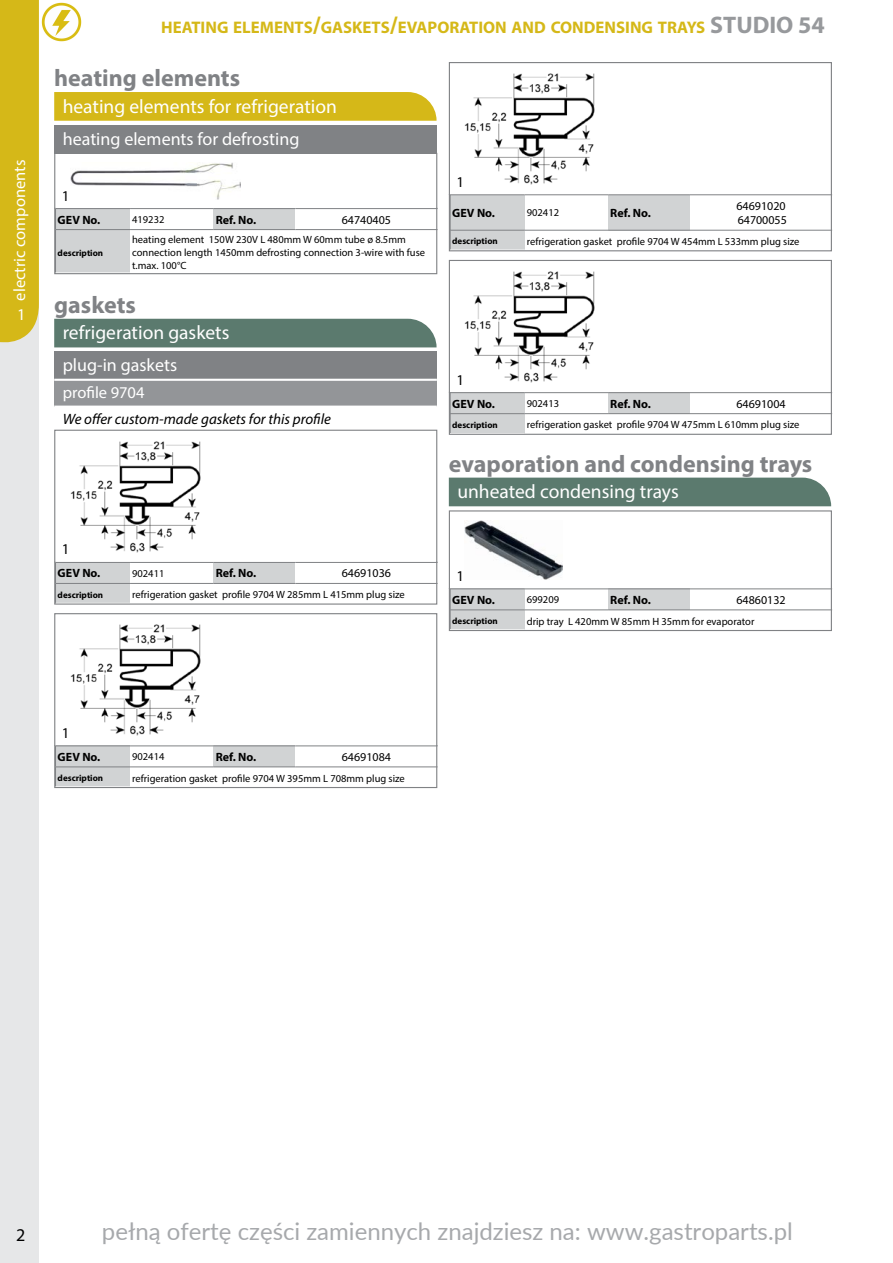
<style>
.page{position:relative;width:893px;height:1263px;background:#fff}
.page>*{position:absolute;margin:0;border:0;box-sizing:border-box;transform-origin:0 0}
.t1{font:24px "Lato";color:#a7a9ac}
.t2{font:700 24px "Myriad Pro";color:#808285}
.t3{font:19.5px "Myriad Pro";color:#fff}
.t4{font:18px "Myriad Pro";color:#fff}
.t5{font:18px "Myriad Pro";color:#000}
.t6{font:700 16.8px "Myriad Pro";color:#d5b818}
.t7{font:16.5px "Myriad Pro";color:#fff}
.t8{font:italic 15px "Myriad Pro";color:#000}
.t9{font:15px "Myriad Pro";color:#000}
.t10{font:700 12px "Myriad Pro";color:#000}
.t11{font:12px/14.4px "Myriad Pro";color:#000}
.t12{font:10.5px/12.6px "Myriad Pro";color:#000}
.t13{font:700 9px "Myriad Pro";color:#000}
.s1{font-size:24px}
.s2{font-size:24px;color:#97999c}
</style>
<div class="page">
<div style="left:0;top:0;width:39px;height:1263px;background:#e6e7e8"></div>
<div style="left:0;top:0;width:39px;height:342px;background:#d5b818"></div>
<div style="left:54px;top:125px;width:383px;height:28px;background:#808285"></div>
<div style="left:54px;top:92px;width:383px;height:29px;background:#d5b818"></div>
<img style="left:70px;top:162px;width:170px;height:37px">
<div style="left:54px;top:153px;width:383px;height:56px;border:1px solid #808285"></div>
<div style="left:56px;top:209px;width:74px;height:21px;background:#d1d3d4"></div>
<div style="left:214px;top:209px;width:81px;height:21px;background:#d1d3d4"></div>
<div style="left:56px;top:230px;width:74px;height:43px;background:#d1d3d4"></div>
<hr style="left:55px;top:229px;width:75px;height:1px;background:#808285">
<hr style="left:130px;top:229px;width:84px;height:1px;background:#808285">
<hr style="left:214px;top:229px;width:81px;height:1px;background:#808285">
<hr style="left:295px;top:229px;width:142px;height:1px;background:#808285">
<div style="left:54px;top:207px;width:383px;height:67px;border:1px solid #808285"></div>
<div style="left:54px;top:352px;width:383px;height:28px;background:#808285"></div>
<div style="left:54px;top:380px;width:383px;height:27px;background:#939598"></div>
<hr style="left:54px;top:379px;width:383px;height:2px;background:#fff">
<hr style="left:54px;top:406px;width:383px;height:2px;background:#fff">
<div style="left:54px;top:319px;width:383px;height:28px;background:#5b7a6e"></div>
<img style="left:70px;top:441px;width:131px;height:112px">
<div style="left:54px;top:430px;width:383px;height:133px;border:1px solid #808285"></div>
<div style="left:56px;top:562px;width:74px;height:21px;background:#d1d3d4"></div>
<div style="left:214px;top:562px;width:81px;height:21px;background:#d1d3d4"></div>
<div style="left:56px;top:583px;width:74px;height:20px;background:#d1d3d4"></div>
<hr style="left:55px;top:583px;width:75px;height:1px;background:#808285">
<hr style="left:130px;top:583px;width:84px;height:1px;background:#808285">
<hr style="left:214px;top:583px;width:81px;height:1px;background:#808285">
<hr style="left:295px;top:583px;width:142px;height:1px;background:#808285">
<div style="left:54px;top:561px;width:383px;height:44px;border:1px solid #808285"></div>
<img style="left:70px;top:624px;width:131px;height:112px">
<div style="left:54px;top:613px;width:383px;height:133px;border:1px solid #808285"></div>
<div style="left:56px;top:746px;width:74px;height:21px;background:#d1d3d4"></div>
<div style="left:214px;top:746px;width:81px;height:21px;background:#d1d3d4"></div>
<div style="left:56px;top:767px;width:74px;height:20px;background:#d1d3d4"></div>
<hr style="left:55px;top:746px;width:75px;height:1px;background:#808285">
<hr style="left:130px;top:746px;width:84px;height:1px;background:#808285">
<hr style="left:214px;top:746px;width:81px;height:1px;background:#808285">
<hr style="left:295px;top:746px;width:142px;height:1px;background:#808285">
<hr style="left:55px;top:767px;width:75px;height:1px;background:#808285">
<hr style="left:130px;top:767px;width:84px;height:1px;background:#808285">
<hr style="left:214px;top:767px;width:81px;height:1px;background:#808285">
<hr style="left:295px;top:767px;width:142px;height:1px;background:#808285">
<div style="left:54px;top:744px;width:383px;height:44px;border:1px solid #808285"></div>
<img style="left:465px;top:73px;width:130px;height:112px">
<div style="left:449px;top:62px;width:383px;height:133px;border:1px solid #808285"></div>
<div style="left:450px;top:195px;width:75px;height:35px;background:#d1d3d4"></div>
<div style="left:608px;top:195px;width:82px;height:35px;background:#d1d3d4"></div>
<div style="left:450px;top:230px;width:75px;height:20px;background:#d1d3d4"></div>
<hr style="left:450px;top:195px;width:75px;height:1px;background:#808285">
<hr style="left:525px;top:195px;width:83px;height:1px;background:#808285">
<hr style="left:608px;top:195px;width:82px;height:1px;background:#808285">
<hr style="left:690px;top:195px;width:142px;height:1px;background:#808285">
<hr style="left:450px;top:230px;width:75px;height:1px;background:#808285">
<hr style="left:525px;top:230px;width:83px;height:1px;background:#808285">
<hr style="left:608px;top:230px;width:82px;height:1px;background:#808285">
<hr style="left:690px;top:230px;width:142px;height:1px;background:#808285">
<div style="left:449px;top:193px;width:383px;height:58px;border:1px solid #808285"></div>
<img style="left:465px;top:271px;width:130px;height:112px">
<div style="left:449px;top:260px;width:383px;height:133px;border:1px solid #808285"></div>
<div style="left:450px;top:393px;width:75px;height:21px;background:#d1d3d4"></div>
<div style="left:608px;top:393px;width:82px;height:21px;background:#d1d3d4"></div>
<div style="left:450px;top:414px;width:75px;height:19px;background:#d1d3d4"></div>
<hr style="left:450px;top:413px;width:75px;height:1px;background:#808285">
<hr style="left:525px;top:413px;width:83px;height:1px;background:#808285">
<hr style="left:608px;top:413px;width:82px;height:1px;background:#808285">
<hr style="left:690px;top:413px;width:142px;height:1px;background:#808285">
<div style="left:449px;top:391px;width:383px;height:44px;border:1px solid #808285"></div>
<div style="left:449px;top:478px;width:382px;height:28px;background:#5b7a6e"></div>
<img style="left:465px;top:520px;width:98px;height:60px">
<div style="left:449px;top:510px;width:383px;height:79px;border:1px solid #808285"></div>
<div style="left:450px;top:589px;width:75px;height:21px;background:#d1d3d4"></div>
<div style="left:608px;top:589px;width:82px;height:21px;background:#d1d3d4"></div>
<div style="left:450px;top:610px;width:75px;height:20px;background:#d1d3d4"></div>
<hr style="left:450px;top:589px;width:75px;height:1px;background:#808285">
<hr style="left:525px;top:589px;width:83px;height:1px;background:#808285">
<hr style="left:608px;top:589px;width:82px;height:1px;background:#808285">
<hr style="left:690px;top:589px;width:142px;height:1px;background:#808285">
<hr style="left:450px;top:610px;width:75px;height:1px;background:#808285">
<hr style="left:525px;top:610px;width:83px;height:1px;background:#808285">
<hr style="left:608px;top:610px;width:82px;height:1px;background:#808285">
<hr style="left:690px;top:610px;width:142px;height:1px;background:#808285">
<div style="left:449px;top:587px;width:383px;height:44px;border:1px solid #808285"></div>
<img style="left:41px;top:2px;width:41px;height:40px">
<h3 class="t7" style="left:9px;top:301px;width:142px;rotate:-90deg">electric components</h3>
<h3 class="t7" style="left:17px;top:305px;width:10px">1</h3>
<h3 class="t6" style="left:161px;top:16px;width:665px">HEATING ELEMENTS<span class="s1">/</span>GASKETS<span class="s1">/</span>EVAPORATION AND CONDENSING TRAYS <span class="s2">STUDIO 54</span></h3>
<h1 class="t2" style="left:54px;top:62px;width:187px">heating elements</h1>
<h2 class="t3" style="left:63px;top:94px;width:276px">heating elements for refrigeration</h2>
<h3 class="t4" style="left:63px;top:127px;width:238px">heating elements for defrosting</h3>
<h3 class="t9" style="left:62px;top:186px;width:9px">1</h3>
<p class="t10" style="left:58px;top:212px;width:44px">GEV No.</p>
<p class="t12" style="left:132px;top:213px;width:34px">419232</p>
<p class="t10" style="left:216px;top:212px;width:42px">Ref. No.</p>
<p class="t11" style="left:342px;top:212px;width:51px">64740405</p>
<p class="t13" style="left:58px;top:247px;width:47px">description</p>
<p class="t12" style="left:132px;top:233px;width:294px">heating element 150W 230V L 480mm W 60mm tube ø 8.5mm connection length 1450mm defrosting connection 3-wire with fuse t.max. 100°C</p>
<h1 class="t2" style="left:54px;top:289px;width:83px">gaskets</h1>
<h2 class="t3" style="left:63px;top:321px;width:168px">refrigeration gaskets</h2>
<h3 class="t4" style="left:63px;top:354px;width:116px">plug-in gaskets</h3>
<h3 class="t7" style="left:63px;top:382px;width:83px">profile 9704</h3>
<h3 class="t8" style="left:63px;top:410px;width:270px">We offer custom-made gaskets for this profile</h3>
<h3 class="t9" style="left:62px;top:540px;width:9px">1</h3>
<p class="t10" style="left:58px;top:565px;width:44px">GEV No.</p>
<p class="t12" style="left:132px;top:567px;width:34px">902411</p>
<p class="t10" style="left:216px;top:565px;width:42px">Ref. No.</p>
<p class="t11" style="left:342px;top:566px;width:51px">64691036</p>
<p class="t13" style="left:58px;top:589px;width:47px">description</p>
<p class="t12" style="left:132px;top:588px;width:274px">refrigeration gasket profile 9704 W 285mm L 415mm plug size</p>
<h3 class="t9" style="left:456px;top:173px;width:9px">1</h3>
<p class="t10" style="left:452px;top:205px;width:44px">GEV No.</p>
<p class="t12" style="left:527px;top:206px;width:34px">902412</p>
<p class="t10" style="left:610px;top:205px;width:42px">Ref. No.</p>
<p class="t11" style="left:736px;top:198px;width:52px">64691020<br>64700055</p>
<p class="t13" style="left:452px;top:235px;width:47px">description</p>
<p class="t12" style="left:527px;top:235px;width:274px">refrigeration gasket profile 9704 W 454mm L 533mm plug size</p>
<h3 class="t9" style="left:456px;top:370px;width:9px">1</h3>
<p class="t10" style="left:452px;top:396px;width:44px">GEV No.</p>
<p class="t12" style="left:527px;top:397px;width:34px">902413</p>
<p class="t10" style="left:610px;top:396px;width:42px">Ref. No.</p>
<p class="t11" style="left:736px;top:396px;width:51px">64691004</p>
<p class="t13" style="left:452px;top:419px;width:47px">description</p>
<p class="t12" style="left:527px;top:418px;width:274px">refrigeration gasket profile 9704 W 475mm L 610mm plug size</p>
<h1 class="t2" style="left:449px;top:448px;width:365px">evaporation and condensing trays</h1>
<h2 class="t3" style="left:457px;top:480px;width:223px">unheated condensing trays</h2>
<h3 class="t9" style="left:456px;top:567px;width:9px">1</h3>
<p class="t10" style="left:452px;top:592px;width:44px">GEV No.</p>
<p class="t12" style="left:527px;top:593px;width:34px">699209</p>
<p class="t10" style="left:610px;top:592px;width:42px">Ref. No.</p>
<p class="t11" style="left:736px;top:592px;width:51px">64860132</p>
<p class="t13" style="left:452px;top:615px;width:47px">description</p>
<p class="t12" style="left:527px;top:615px;width:229px">drip tray L 420mm W 85mm H 35mm for evaporator</p>
<h3 class="t9" style="left:62px;top:724px;width:9px">1</h3>
<p class="t10" style="left:58px;top:749px;width:44px">GEV No.</p>
<p class="t12" style="left:132px;top:750px;width:34px">902414</p>
<p class="t10" style="left:216px;top:749px;width:42px">Ref. No.</p>
<p class="t11" style="left:342px;top:749px;width:51px">64691084</p>
<p class="t13" style="left:58px;top:772px;width:47px">description</p>
<p class="t12" style="left:132px;top:772px;width:274px">refrigeration gasket profile 9704 W 395mm L 708mm plug size</p>
<h3 class="t5" style="left:16px;top:1224px;width:11px">2</h3>
<h1 class="t1" style="left:102px;top:1220px;width:692px">pełną ofertę części zamiennych znajdziesz na: www.gastroparts.pl</h1>
</div>
